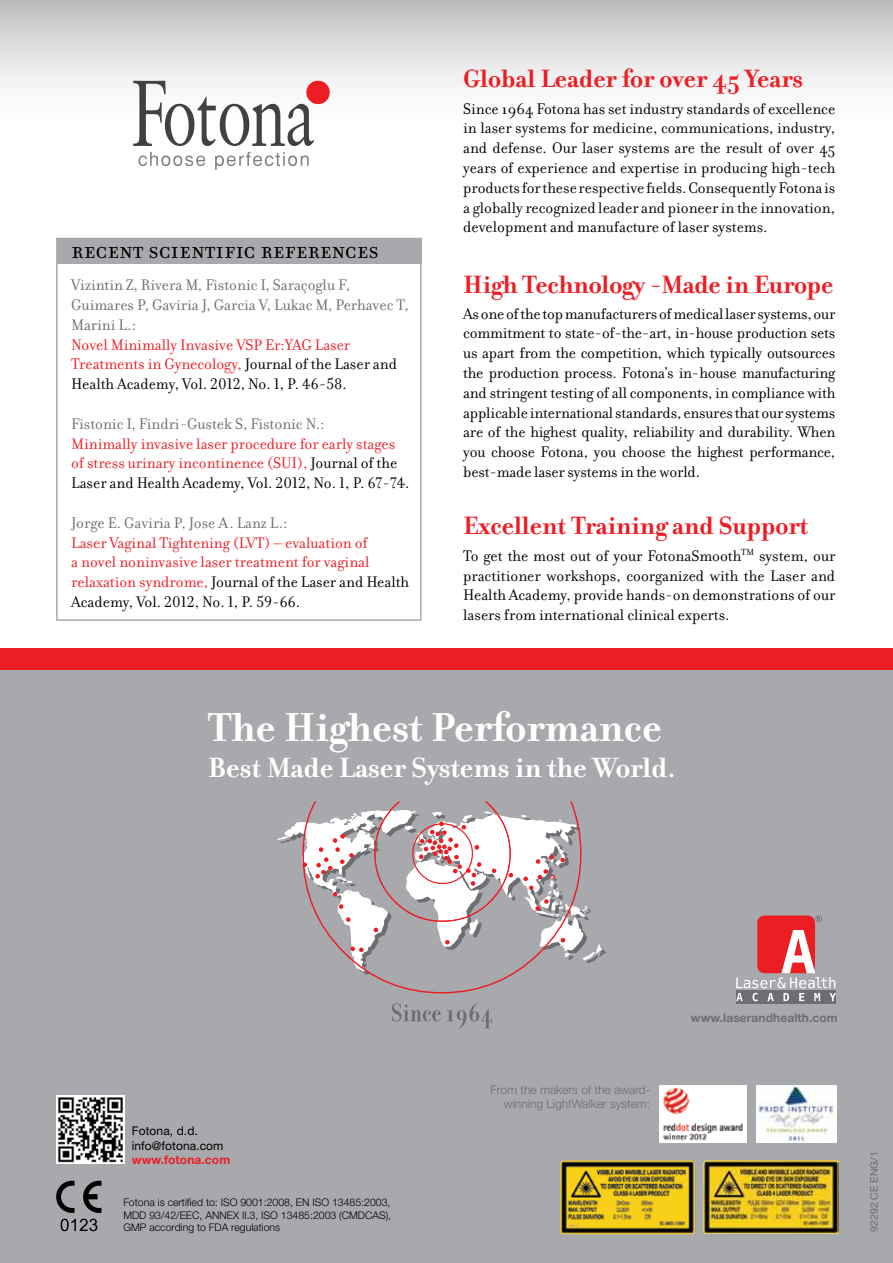
<style>
.page{position:relative;width:893px;height:1263px;background:#fff}
.page>*{position:absolute;margin:0;border:0;box-sizing:border-box;transform-origin:0 0}
.t1{font:700 43.5px "Filosofia";color:#fff}
.t2{font:700 30px "Filosofia";color:#fff}
.t3{font:700 27px "Filosofia";color:#ed1d24}
.t4{font:27px "Filosofia All Small Caps";color:#000}
.t5{font:16.5px/19.8px "Filosofia";color:#000;text-align:justify}
.t6{font:16.5px/19.8px "Filosofia";color:#ed1d24}
.t7{font:16.5px/19.8px "Filosofia";color:#6d6e71}
.t8{font:16.5px/19.8px "Filosofia Regular Lining";color:#000}
.t9{font:300 12px/14.4px "Helvetica Neue LT Pro";color:#6d6e71;text-align:right}
.t10{font:12px/14.4px "Helvetica Neue LT Pro";letter-spacing:.005em;color:#000}
.t11{font:700 12px "Helvetica Neue LT Pro";letter-spacing:.005em;color:#6d6e71}
.t12{font:700 12px "Helvetica Neue LT Pro";letter-spacing:.005em;color:#ed1d24}
.t13{font:300 10.5px/12.6px "Helvetica Neue LT Pro";color:#000;text-align:justify}
.t14{font:10.5px "Helvetica Neue LT Pro";color:#6d6e71}
.s1{font-family:"Filosofia Regular Lining";color:#000}
.s2{font-family:"Filosofia";color:#ed1d24}
</style>
<div class="page">
<div style="left:0;top:659px;width:893px;height:604px;background:#a7a9ac"></div>
<div style="left:0;top:0;width:893px;height:136px;background:linear-gradient(to bottom,#c1c3c5,#fff)"></div>
<div style="left:0;top:648px;width:893px;height:22px;background:#ed1d24"></div>
<svg style="left:61px;top:1219px;width:36px;height:12px"></svg>
<svg style="left:56px;top:1181px;width:18px;height:32px"></svg>
<svg style="left:83px;top:1181px;width:18px;height:32px"></svg>
<img style="left:56px;top:1096px;width:68px;height:68px">
<div style="left:56px;top:238px;width:366px;height:383px;border:2px solid #a7a9ac"></div>
<div style="left:57px;top:238px;width:365px;height:26px;background:#a7a9ac"></div>
<svg style="left:133px;top:81px;width:197px;height:65px"></svg>
<svg style="left:138px;top:152px;width:67px;height:14px"></svg>
<svg style="left:215px;top:152px;width:94px;height:18px"></svg>
<img style="left:561px;top:1160px;width:135px;height:75px">
<div style="left:736px;top:990px;width:100px;height:14px;background:#6d6e71"></div>
<div style="left:757px;top:915px;width:58px;height:58px;background:#ed1d24;border-radius:7px"></div>
<svg style="left:736px;top:930px;width:100px;height:71px"></svg>
<svg style="left:815px;top:915px;width:7px;height:7px"></svg>
<img style="left:756px;top:1085px;width:80px;height:57px">
<img style="left:660px;top:1085px;width:87px;height:57px">
<img style="left:704px;top:1160px;width:134px;height:73px">
<svg style="left:365px;top:974px;width:149px;height:20px"></svg>
<svg style="left:392px;top:1003px;width:49px;height:18px"></svg>
<svg style="left:447px;top:1003px;width:45px;height:25px"></svg>
<svg style="left:277px;top:801px;width:330px;height:173px"></svg>
<h3 class="t4" style="left:71px;top:238px;width:309px">RECENT SCIENTIFIC REFERENCES</h3>
<p class="t7" style="left:71px;top:275px;width:339px">Vizintin Z, Rivera M, Fistonic I, Saraçoglu F,<br>Guimares P, Gaviria J, Garcia V, Lukac M, Perhavec T,<br>Marini L.:</p>
<p class="t6" style="left:71px;top:335px;width:327px">Novel Minimally Invasive VSP Er:YAG Laser<br>Treatments in Gynecology, <span class="s1">Journal of the Laser and</span></p>
<p class="t8" style="left:71px;top:374px;width:277px">Health Academy, Vol. 2012, No. 1, P. 46-58.</p>
<p class="t7" style="left:71px;top:414px;width:255px">Fistonic I, Findri-Gustek S, Fistonic N.:</p>
<p class="t6" style="left:71px;top:434px;width:327px">Minimally invasive laser procedure for early stages of stress urinary incontinence (SUI), <span class="s1">Journal of the</span></p>
<p class="t8" style="left:71px;top:473px;width:340px">Laser and Health Academy, Vol. 2012, No. 1, P. 67-74.</p>
<p class="t7" style="left:71px;top:513px;width:218px">Jorge E. Gaviria P, Jose A. Lanz L.:</p>
<p class="t6" style="left:71px;top:533px;width:300px">Laser Vaginal Tightening (LVT) – evaluation of a novel noninvasive laser treatment for vaginal</p>
<p class="t8" style="left:71px;top:572px;width:339px"><span class="s2">relaxation syndrome,</span> Journal of the Laser and Health<br>Academy, Vol. 2012, No. 1, P. 59-66.</p>
<h3 class="t3" style="left:463px;top:62px;width:341px">Global Leader for over 45 Years</h3>
<p class="t5" style="left:463px;top:99px;width:374px">Since 1964 Fotona has set industry standards of excellence in laser systems for medicine, communications, industry, and defense. Our laser systems are the result of over 45 years of experience and expertise in producing high-tech products for these respective fields. Consequently Fotona is a globally recognized leader and pioneer in the innovation, development and manufacture of laser systems.</p>
<h3 class="t3" style="left:463px;top:268px;width:372px">High Technology -Made in Europe</h3>
<p class="t5" style="left:463px;top:304px;width:374px">As one of the top manufacturers of medical laser systems, our commitment to state-of-the-art, in-house production sets us apart from the competition, which typically outsources the production process. Fotona’s in-house manufacturing and stringent testing of all components, in compliance with applicable international standards, ensures that our systems are of the highest quality, reliability and durability. When you choose Fotona, you choose the highest performance, best-made laser systems in the world.</p>
<h3 class="t3" style="left:463px;top:510px;width:347px">Excellent Training and Support</h3>
<p class="t5" style="left:463px;top:546px;width:374px">To get the most out of your FotonaSmooth<sup>TM</sup> system, our practitioner workshops, coorganized with the Laser and Health Academy, provide hands-on demonstrations of our lasers from international clinical experts.</p>
<h1 class="t1" style="left:208px;top:701px;width:455px">The Highest Performance</h1>
<h2 class="t2" style="left:208px;top:749px;width:469px">Best Made Laser Systems in the World.</h2>
<p class="t10" style="left:132px;top:1124px;width:93px">Fotona, d.d. info@fotona.com</p>
<p class="t12" style="left:132px;top:1152px;width:100px">www.fotona.com</p>
<p class="t13" style="left:123px;top:1196px;width:269px">Fotona is certified to: ISO 9001:2008, EN ISO 13485:2003, MDD 93/42/EEC, ANNEX II.3, ISO 13485:2003 (CMDCAS), GMP according to FDA regulations</p>
<p class="t9" style="left:490px;top:1082px;width:161px">From the makers of the award&shy;winning LightWalker system:</p>
<p class="t11" style="left:691px;top:1010px;width:148px">www.laserandhealth.com</p>
<p class="t14" style="left:868px;top:1232px;width:82px;rotate:-90deg">92292 CE ENG/1</p>
</div>
